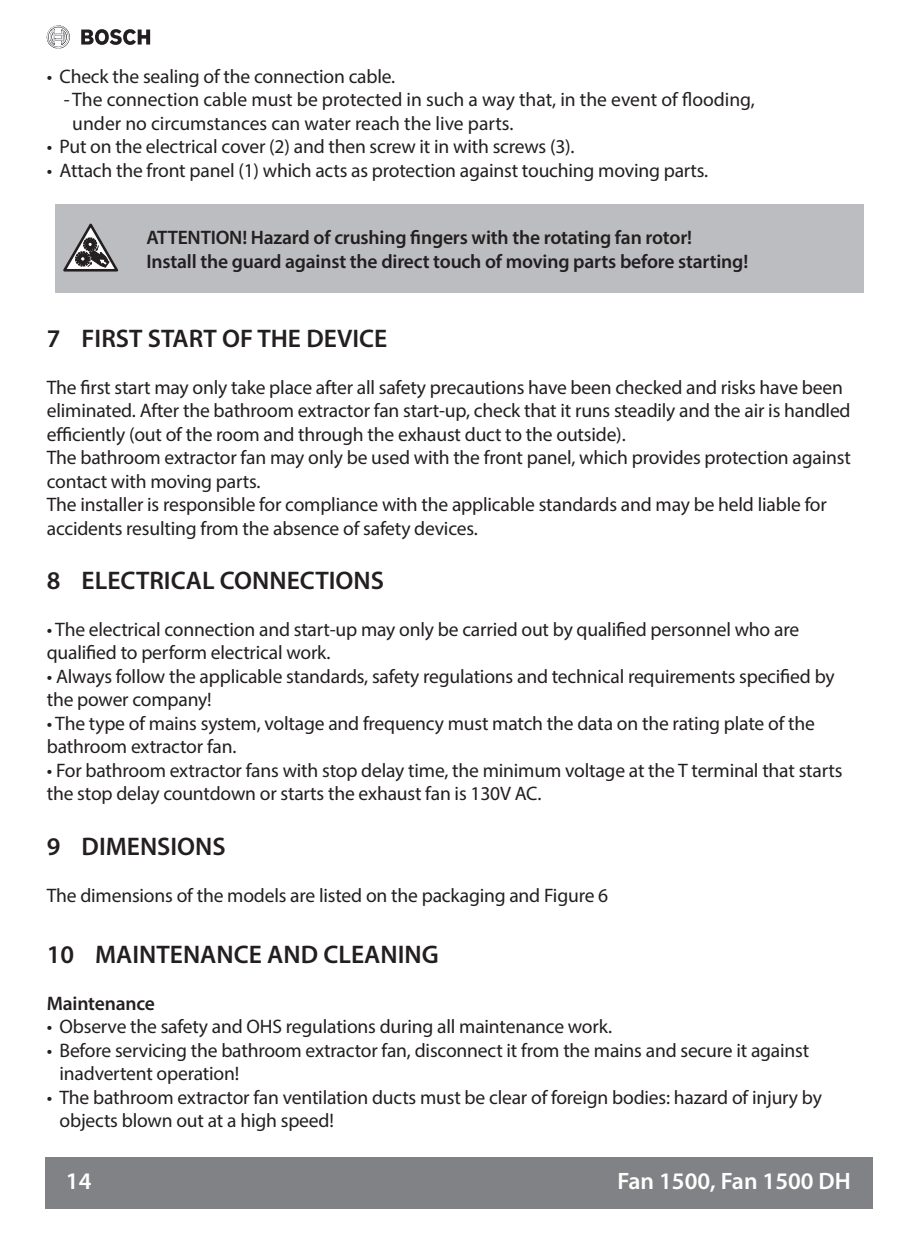
<style>
.page{position:relative;width:919px;height:1234px;background:#fff}
.page>*{position:absolute;margin:0;border:0;box-sizing:border-box;transform-origin:0 0}
.important_text_bold{font:600 25.5px "Myriad Pro";color:#231f20}
.t1{font:600 23.7px "Myriad Pro";color:#fff}
.regular_text{font:19.5px/23.4px "Myriad Pro";letter-spacing:-.01em;color:#231f20}
.regular_text_bold{font:600 19.5px/23.4px "Myriad Pro";letter-spacing:-.01em;color:#231f20}
</style>
<div class="page">
<div style="left:46px;top:1157px;width:827px;height:51px;background:#808285"></div>
<svg style="left:47px;top:26px;width:23px;height:23px"></svg>
<svg style="left:81px;top:29px;width:69px;height:16px"></svg>
<div style="left:55px;top:204px;width:808px;height:88px;background:#bcbdc0"></div>
<svg style="left:63px;top:223px;width:56px;height:49px"></svg>
<p class="regular_text" style="left:47px;top:64px;width:348px">• Check the sealing of the connection cable.</p>
<p class="regular_text" style="left:72px;top:88px;width:684px;text-indent:-9px">- The connection cable must be protected in such a way that, in the event of flooding, under no circumstances can water reach the live parts.</p>
<p class="regular_text" style="left:47px;top:135px;width:527px">• Put on the electrical cover (2) and then screw it in with screws (3).</p>
<p class="regular_text" style="left:47px;top:158px;width:661px">• Attach the front panel (1) which acts as protection against touching moving parts.</p>
<p class="regular_text_bold" style="left:146px;top:225px;width:603px">ATTENTION! Hazard of crushing fingers with the rotating fan rotor!<br>Install the guard against the direct touch of moving parts before starting!</p>
<p class="important_text_bold" style="left:47px;top:322px;width:342px">7 FIRST START OF THE DEVICE</p>
<p class="regular_text" style="left:47px;top:375px;width:805px">The first start may only take place after all safety precautions have been checked and risks have been eliminated. After the bathroom extractor fan start-up, check that it runs steadily and the air is handled efficiently (out of the room and through the exhaust duct to the outside).</p>
<p class="regular_text" style="left:47px;top:446px;width:805px">The bathroom extractor fan may only be used with the front panel, which provides protection against contact with moving parts.</p>
<p class="regular_text" style="left:47px;top:492px;width:781px">The installer is responsible for compliance with the applicable standards and may be held liable for accidents resulting from the absence of safety devices.</p>
<p class="important_text_bold" style="left:47px;top:564px;width:339px">8 ELECTRICAL CONNECTIONS</p>
<p class="regular_text" style="left:47px;top:617px;width:753px">• The electrical connection and start-up may only be carried out by qualified personnel who are</p>
<p class="regular_text" style="left:47px;top:640px;width:283px">qualified to perform electrical work.</p>
<p class="regular_text" style="left:47px;top:664px;width:789px">• Always follow the applicable standards, safety regulations and technical requirements specified by</p>
<p class="regular_text" style="left:47px;top:687px;width:166px">the power company!</p>
<p class="regular_text" style="left:47px;top:711px;width:769px">• The type of mains system, voltage and frequency must match the data on the rating plate of the</p>
<p class="regular_text" style="left:47px;top:734px;width:189px">bathroom extractor fan.</p>
<p class="regular_text" style="left:47px;top:758px;width:797px">• For bathroom extractor fans with stop delay time, the minimum voltage at the T terminal that starts</p>
<p class="regular_text" style="left:47px;top:781px;width:494px">the stop delay countdown or starts the exhaust fan is 130V AC.</p>
<p class="important_text_bold" style="left:47px;top:829px;width:180px">9 DIMENSIONS</p>
<p class="regular_text" style="left:47px;top:882px;width:563px">The dimensions of the models are listed on the packaging and Figure 6</p>
<p class="important_text_bold" style="left:47px;top:937px;width:393px">10 MAINTENANCE AND CLEANING</p>
<p class="regular_text_bold" style="left:47px;top:990px;width:110px">Maintenance</p>
<p class="regular_text" style="left:47px;top:1014px;width:565px">• Observe the safety and OHS regulations during all maintenance work.</p>
<p class="regular_text" style="left:60px;top:1037px;width:751px;text-indent:-13px">• Before servicing the bathroom extractor fan, disconnect it from the mains and secure it against inadvertent operation!</p>
<p class="regular_text" style="left:60px;top:1084px;width:763px;text-indent:-13px">• The bathroom extractor fan ventilation ducts must be clear of foreign bodies: hazard of injury by objects blown out at a high speed!</p>
<p class="t1" style="left:66px;top:1165px;width:27px">14</p>
<p class="t1" style="left:617px;top:1165px;width:235px">Fan 1500, Fan 1500 DH</p>
</div>
